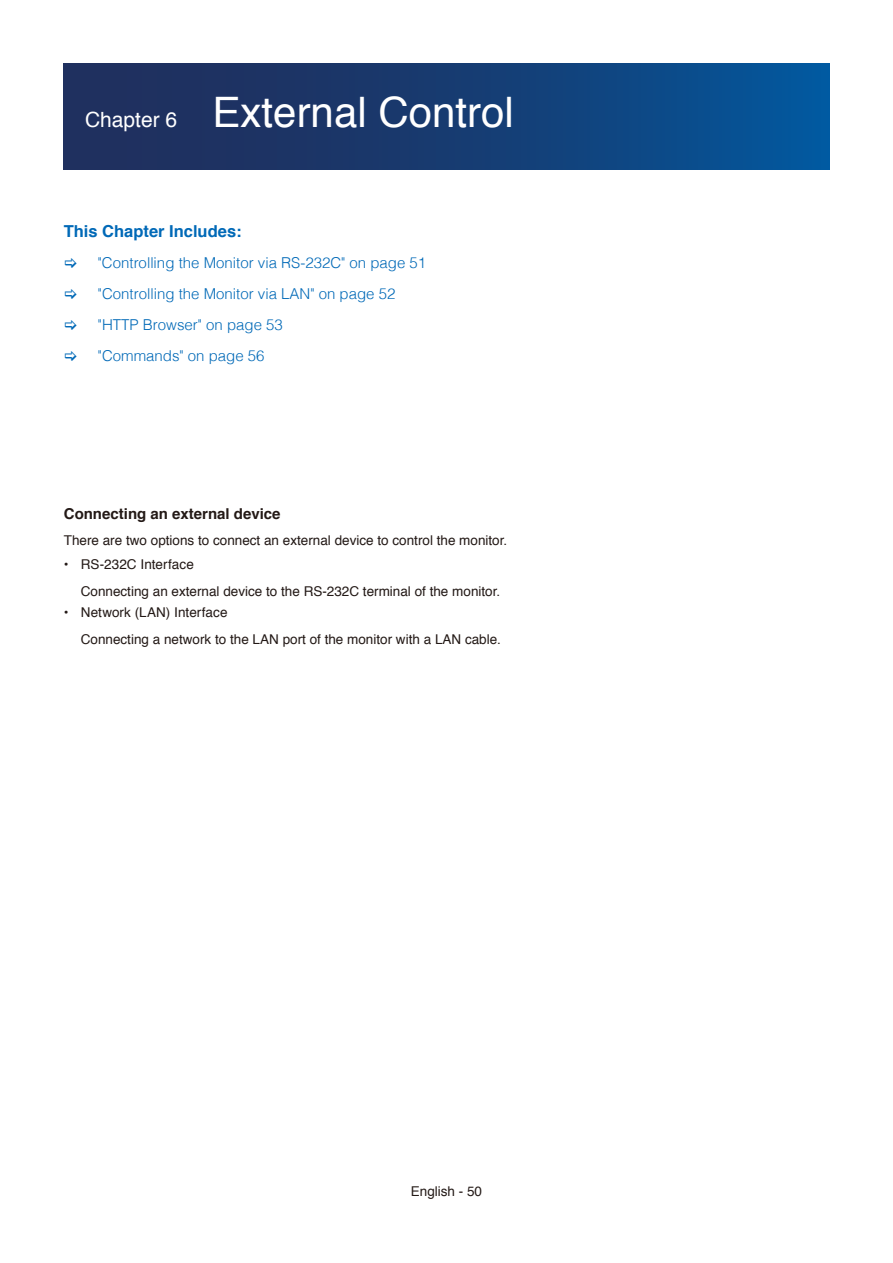
<style>
.page{position:relative;width:893px;height:1263px;background:#fff}
.page>*{position:absolute;margin:0;border:0;box-sizing:border-box;transform-origin:0 0}
.t1{font:42px "Helvetica";color:#fff}
.t2{font:700 16.5px "Helvetica";color:#0069b7}
.t3{font:300 15px/30.8px "Helvetica";color:#0069b7}
.t4{font:700 15px "Helvetica";color:#231916}
.t5{font:13.5px/26.8px "Helvetica";color:#231916}
.s1{font-size:21px}
</style>
<div class="page">
<div style="left:64px;top:64px;width:765px;height:106px;background:linear-gradient(to right,#242954,#055497)"></div>
<h1 class="t1" style="left:85px;top:80px;width:430px"><span class="s1">Chapter 6</span> External Control</h1>
<p class="t2" style="left:64px;top:218px;width:176px">This Chapter Includes:</p>
<p class="t3" style="left:98px;top:247px;width:330px">"Controlling the Monitor via RS-232C" on page 51 "Controlling the Monitor via LAN" on page 52 "HTTP Browser" on page 53<br>"Commands" on page 56</p>
<p class="t4" style="left:64px;top:501px;width:218px">Connecting an external device</p>
<p class="t5" style="left:64px;top:527px;width:445px">There are two options to connect an external device to control the monitor.</p>
<p class="t5" style="left:81px;top:551px;width:421px;text-indent:-17px">• RS-232C Interface<br>Connecting an external device to the RS-232C terminal of the monitor.</p>
<p class="t5" style="left:81px;top:599px;width:422px;text-indent:-17px">• Network (LAN) Interface<br>Connecting a network to the LAN port of the monitor with a LAN cable.</p>
<p class="t5" style="left:411px;top:1178px;width:73px">English - 50</p>
</div>
